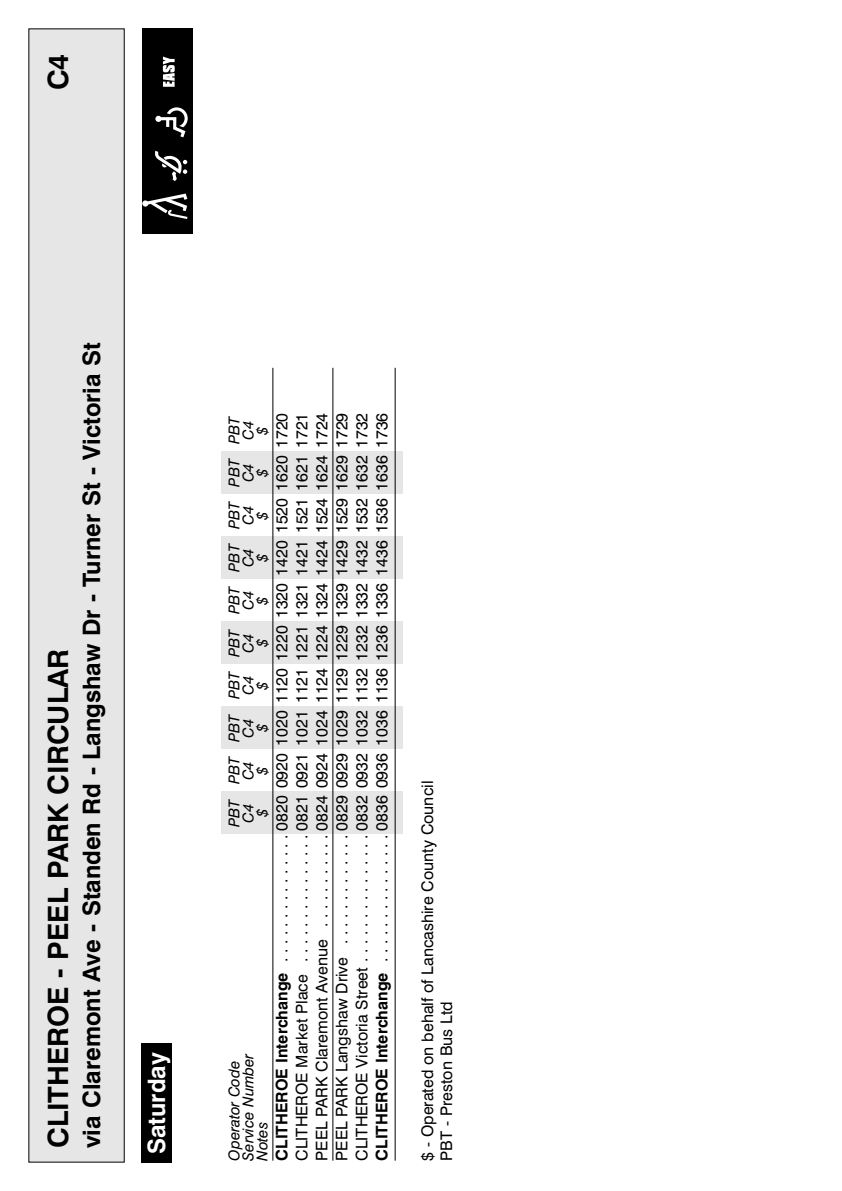
<style>
.page{position:relative;width:842px;height:1191px;background:#fff}
.page>*{position:absolute;margin:0;border:0;box-sizing:border-box;transform-origin:0 0}
.t1{font:700 28px "Swiss 721 BT";color:#000}
.t2{font:700 24px "Swiss 721 BT";color:#000}
.t3{font:700 24px "Swiss 721 BT";color:#fff}
.t4{font:16px/20px "Swiss 721 BT";color:#000}
.t5{font:italic 15px "Swiss 721 BT";color:#000}
.s1{font-weight:700}
</style>
<div class="page">
<div style="left:221px;top:791px;width:182px;height:42px;background:#e6e6e6"></div>
<div style="left:221px;top:706px;width:182px;height:42px;background:#e6e6e6"></div>
<div style="left:221px;top:621px;width:182px;height:42px;background:#e6e6e6"></div>
<div style="left:221px;top:536px;width:182px;height:42px;background:#e6e6e6"></div>
<div style="left:221px;top:451px;width:182px;height:42px;background:#e6e6e6"></div>
<div style="left:29px;top:29px;width:95px;height:1132px;background:#e6e6e6"></div>
<hr style="left:272px;top:368px;width:1px;height:792px;background:#000">
<hr style="left:332px;top:368px;width:1px;height:792px;background:#000">
<hr style="left:395px;top:368px;width:1px;height:792px;background:#000">
<div style="left:142px;top:28px;width:50px;height:206px;background:#000"></div>
<svg style="left:142px;top:193px;width:46px;height:26px"></svg>
<div style="left:142px;top:200px;width:6px;height:7px;background:#fff;border-radius:50%"></div>
<div style="left:155px;top:116px;width:7px;height:6px;background:#fff;border-radius:50%"></div>
<svg style="left:155px;top:150px;width:32px;height:32px"></svg>
<svg style="left:157px;top:107px;width:31px;height:31px"></svg>
<svg style="left:163px;top:57px;width:12px;height:30px"></svg>
<div style="left:142px;top:1043px;width:30px;height:119px;background:#000"></div>
<h1 class="t1" style="left:48px;top:90px;width:38px;rotate:-90deg">C4</h1>
<h1 class="t1" style="left:48px;top:1148px;width:501px;rotate:-90deg">CLITHEROE - PEEL PARK CIRCULAR</h1>
<h2 class="t2" style="left:83px;top:1148px;width:807px;rotate:-90deg">via Claremont Ave - Standen Rd - Langshaw Dr - Turner St - Victoria St</h2>
<h2 class="t3" style="left:148px;top:1154px;width:103px;rotate:-90deg">Saturday</h2>
<p class="t4" style="left:273px;top:1160px;width:749px;text-align:justify;rotate:-90deg"><span class="s1">CLITHEROE Interchange</span> . . . . . . . . . . . . . . . 0820 0920 1020 1120 1220 1320 1420 1520 1620 1720<br>CLITHEROE Market Place . . . . . . . . . . . . . . . 0821 0921 1021 1121 1221 1321 1421 1521 1621 1721<br>PEEL PARK Claremont Avenue . . . . . . . . . . . 0824 0924 1024 1124 1224 1324 1424 1524 1624 1724<br>PEEL PARK Langshaw Drive . . . . . . . . . . . . . 0829 0929 1029 1129 1229 1329 1429 1529 1629 1729<br>CLITHEROE Victoria Street . . . . . . . . . . . . . . . 0832 0932 1032 1132 1232 1332 1432 1532 1632 1732<br><span class="s1">CLITHEROE Interchange</span> . . . . . . . . . . . . . . . 0836 0936 1036 1136 1236 1336 1436 1536 1636 1736</p>
<p class="t5" style="left:229px;top:827px;width:412px;rotate:-90deg">PBT PBT PBT PBT PBT PBT PBT PBT PBT PBT</p>
<p class="t5" style="left:243px;top:440px;width:20px;rotate:-90deg">C4</p>
<p class="t5" style="left:257px;top:434px;width:10px;rotate:-90deg">$</p>
<p class="t5" style="left:243px;top:482px;width:20px;rotate:-90deg">C4</p>
<p class="t5" style="left:257px;top:477px;width:10px;rotate:-90deg">$</p>
<p class="t5" style="left:243px;top:525px;width:20px;rotate:-90deg">C4</p>
<p class="t5" style="left:257px;top:519px;width:10px;rotate:-90deg">$</p>
<p class="t5" style="left:243px;top:567px;width:20px;rotate:-90deg">C4</p>
<p class="t5" style="left:257px;top:562px;width:10px;rotate:-90deg">$</p>
<p class="t5" style="left:243px;top:610px;width:20px;rotate:-90deg">C4</p>
<p class="t5" style="left:257px;top:604px;width:10px;rotate:-90deg">$</p>
<p class="t5" style="left:243px;top:652px;width:20px;rotate:-90deg">C4</p>
<p class="t5" style="left:257px;top:647px;width:10px;rotate:-90deg">$</p>
<p class="t5" style="left:243px;top:695px;width:20px;rotate:-90deg">C4</p>
<p class="t5" style="left:257px;top:690px;width:10px;rotate:-90deg">$</p>
<p class="t5" style="left:243px;top:737px;width:20px;rotate:-90deg">C4</p>
<p class="t5" style="left:257px;top:732px;width:10px;rotate:-90deg">$</p>
<p class="t5" style="left:243px;top:780px;width:20px;rotate:-90deg">C4</p>
<p class="t5" style="left:257px;top:775px;width:10px;rotate:-90deg">$</p>
<p class="t5" style="left:243px;top:822px;width:20px;rotate:-90deg">C4</p>
<p class="t5" style="left:257px;top:817px;width:10px;rotate:-90deg">$</p>
<p class="t5" style="left:243px;top:1160px;width:109px;rotate:-90deg">Service Number</p>
<p class="t5" style="left:229px;top:1160px;width:101px;rotate:-90deg">Operator Code</p>
<p class="t5" style="left:257px;top:1160px;width:40px;rotate:-90deg">Notes</p>
<p class="t4" style="left:419px;top:1160px;width:381px;line-height:19.2px;rotate:-90deg">$ - Operated on behalf of Lancashire County Council<br>PBT - Preston Bus Ltd</p>
</div>
